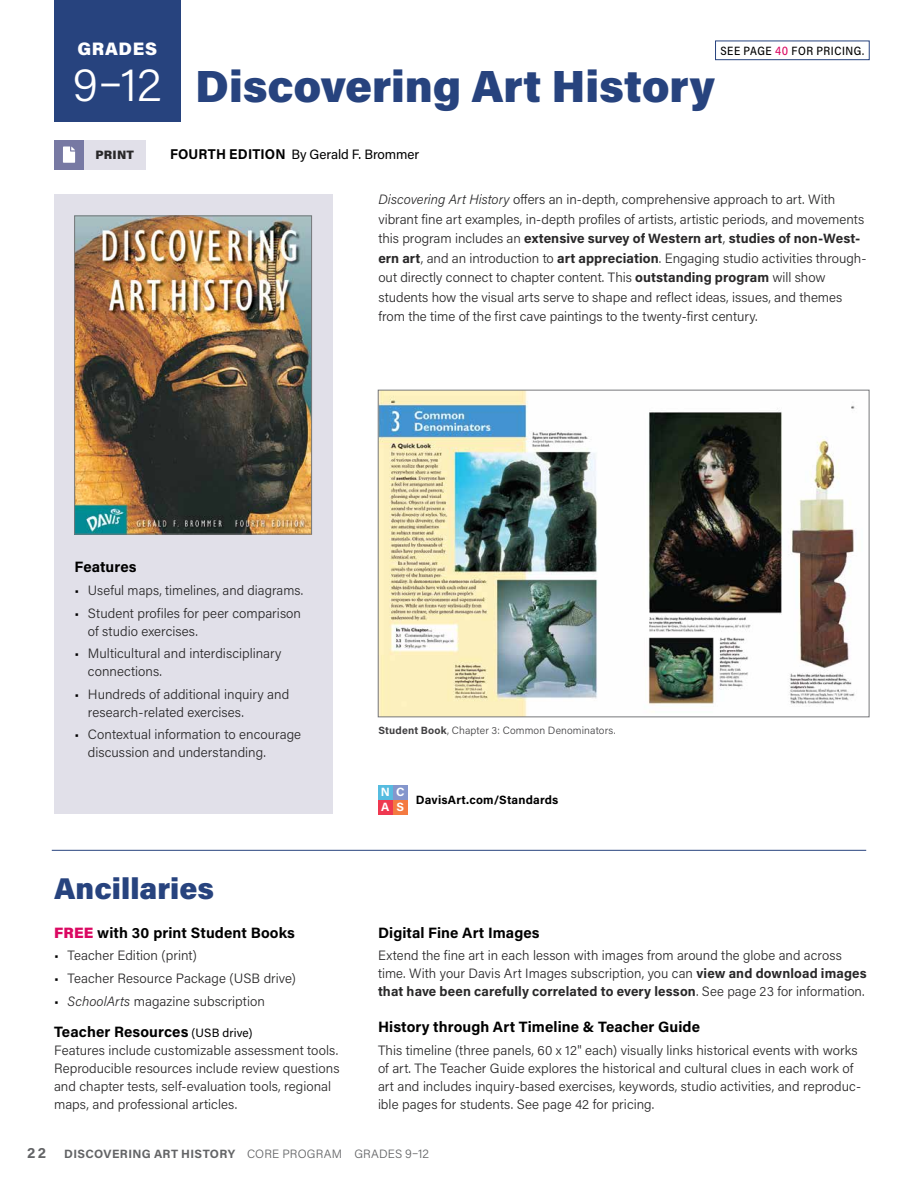
<style>
.page{position:relative;width:918px;height:1188px;background:#fff}
.page>*{position:absolute;margin:0;border:0;box-sizing:border-box;transform-origin:0 0}
.t1{font:900 45px "Acumin Pro";color:#27437e}
.t2{font:300 45px "Acumin Pro";color:#fff}
.t3{font:900 30px "Acumin Pro";color:#27437e}
.t4{font:900 18px "Acumin Pro";letter-spacing:.035em;color:#fff}
.t5{font:700 15px "Acumin Pro";letter-spacing:.005em;color:#000}
.t6{font:700 15px "Acumin Pro";color:#636466}
.t7{font:300 13.5px/18px "Acumin Pro";letter-spacing:.005em;color:#292829}
.t8{font:13.5px "Acumin Pro";letter-spacing:-.01em;color:#000}
.t9{font:900 12.15px "Acumin Pro";letter-spacing:.015em;color:#292829}
.t10{font:700 12px "Acumin Pro";letter-spacing:.03em;color:#636466}
.t11{font:700 12px "Acumin Pro";letter-spacing:.015em;color:#000}
.t12{font:500 12px "Acumin Pro Semi Cond";letter-spacing:.045em;color:#000;scale:.95 1}
.t13{font:700 12px/14.5px "Acumin Pro";color:#fff}
.t14{font:300 10.5px "Acumin Pro";letter-spacing:.015em;color:#414042}
.s1{color:#db0962}
.s2{font-weight:700;font-size:14.1px}
.s3{font-style:italic}
.s4{font-weight:700}
.s5{color:#000}
.s6{font-weight:900;color:#db0962}
.s7{font-weight:400;font-size:12px}
.s8{font-weight:300}
</style>
<div class="page">
<div style="left:54px;top:0;width:126px;height:122px;background:#27437e"></div>
<div style="left:54px;top:140px;width:91px;height:29px;background:#e1e0e9"></div>
<div style="left:54px;top:140px;width:30px;height:30px;background:#7779a3"></div>
<svg style="left:63px;top:146px;width:12px;height:17px"></svg>
<div style="left:715px;top:41px;width:155px;height:19px;border:1px solid #27437e"></div>
<div style="left:54px;top:194px;width:278px;height:620px;background:#e1e0e9"></div>
<img style="left:76px;top:218px;width:234px;height:314px">
<div style="left:74px;top:216px;width:238px;height:318px;border:1px solid #77787b"></div>
<img style="left:380px;top:392px;width:475px;height:323px">
<div style="left:378px;top:390px;width:491px;height:327px;border:1px solid #77787b"></div>
<div style="left:378px;top:785px;width:15px;height:15px;background:#56bce0"></div>
<div style="left:393px;top:785px;width:15px;height:15px;background:#8496cc"></div>
<div style="left:378px;top:800px;width:15px;height:14px;background:#ef3850"></div>
<div style="left:393px;top:800px;width:15px;height:14px;background:#f47a41"></div>
<hr style="left:52px;top:850px;width:814px;height:1px;background:#27437e">
<h3 class="t4" style="left:77px;top:36px;width:81px">GRADES</h3>
<h1 class="t2" style="left:73px;top:55px;width:90px">9–12</h1>
<p class="t12" style="left:720px;top:42px;width:153px">SEE PAGE <span class="s1">40</span> FOR PRICING.</p>
<h1 class="t1" style="left:195px;top:54px;width:521px">Discovering Art History</h1>
<p class="t9" style="left:95px;top:146px;width:40px">PRINT</p>
<p class="t8" style="left:170px;top:145px;width:251px"><span class="s2">FOURTH EDITION</span> By Gerald F. Brommer</p>
<p class="t7" style="left:378px;top:189px;width:490px;line-height:19.5px"><span class="s3">Discovering Art History</span> offers an in-depth, comprehensive approach to art. With vibrant fine art examples, in-depth profiles of artists, artistic periods, and movements this program includes an <span class="s4">extensive survey of Western art</span>, <span class="s4">studies of non-West&shy;ern art</span>, and an introduction to <span class="s4">art appreciation</span>. Engaging studio activities through&shy;out directly connect to chapter content. This <span class="s4">outstanding program</span> will show students how the visual arts serve to shape and reflect ideas, issues, and themes from the time of the first cave paintings to the twenty-first century.</p>
<p class="t5" style="left:74px;top:557px;width:64px">Features</p>
<p class="t7" style="left:74px;top:581px;width:230px"><span class="s5">•</span> Useful maps, timelines, and diagrams.</p>
<p class="t7" style="left:88px;top:603px;width:215px;text-indent:-14px"><span class="s5">•</span> Student profiles for peer comparison of studio exercises.</p>
<p class="t7" style="left:88px;top:644px;width:195px;text-indent:-14px"><span class="s5">•</span> Multicultural and interdisciplinary connections.</p>
<p class="t7" style="left:88px;top:685px;width:203px;text-indent:-14px"><span class="s5">•</span> Hundreds of additional inquiry and research-related exercises.</p>
<p class="t7" style="left:88px;top:725px;width:215px;text-indent:-14px"><span class="s5">•</span> Contextual information to encourage discussion and understanding.</p>
<h2 class="t3" style="left:54px;top:867px;width:162px">Ancillaries</h2>
<p class="t5" style="left:54px;top:922px;width:242px"><span class="s6">FREE</span> with 30 print Student Books</p>
<p class="t7" style="left:54px;top:946px;width:144px"><span class="s5">•</span> Teacher Edition (print)</p>
<p class="t7" style="left:54px;top:969px;width:243px"><span class="s5">•</span> Teacher Resource Package (USB drive)</p>
<p class="t7" style="left:54px;top:991px;width:212px"><span class="s5">•</span> <span class="s3">SchoolArts</span> magazine subscription</p>
<p class="t5" style="left:54px;top:1021px;width:200px">Teacher Resources <span class="s7">(USB drive)</span></p>
<p class="t7" style="left:54px;top:1041px;width:287px">Features include customizable assessment tools.<br>Reproducible resources include review questions and chapter tests, self-evaluation tools, regional maps, and professional articles.</p>
<p class="t14" style="left:378px;top:723px;width:239px"><span class="s4">Student Book</span>, Chapter 3: Common Denominators.</p>
<p class="t13" style="left:381px;top:784px;width:25px">N C<br>A S</p>
<p class="t11" style="left:416px;top:792px;width:144px">DavisArt.com/Standards</p>
<p class="t5" style="left:378px;top:922px;width:163px">Digital Fine Art Images</p>
<p class="t7" style="left:378px;top:946px;width:490px">Extend the fine art in each lesson with images from around the globe and across time. With your Davis Art Images subscription, you can <span class="s4">view and download images that have been carefully correlated to every lesson</span>. See page 23 for information.</p>
<p class="t5" style="left:378px;top:1016px;width:324px">History through Art Timeline &amp; Teacher Guide</p>
<p class="t7" style="left:378px;top:1041px;width:485px">This timeline (three panels, 60 x 12" each) visually links historical events with works of art. The Teacher Guide explores the historical and cultural clues in each work of art and includes inquiry-based exercises, keywords, studio activities, and reproduc&shy;ible pages for students. See page 42 for pricing.</p>
<p class="t6" style="left:27px;top:1142px;width:21px">22</p>
<p class="t10" style="left:64px;top:1145px;width:366px">DISCOVERING ART HISTORY <span class="s8">CORE PROGRAM GRADES 9–12</span></p>
</div>
